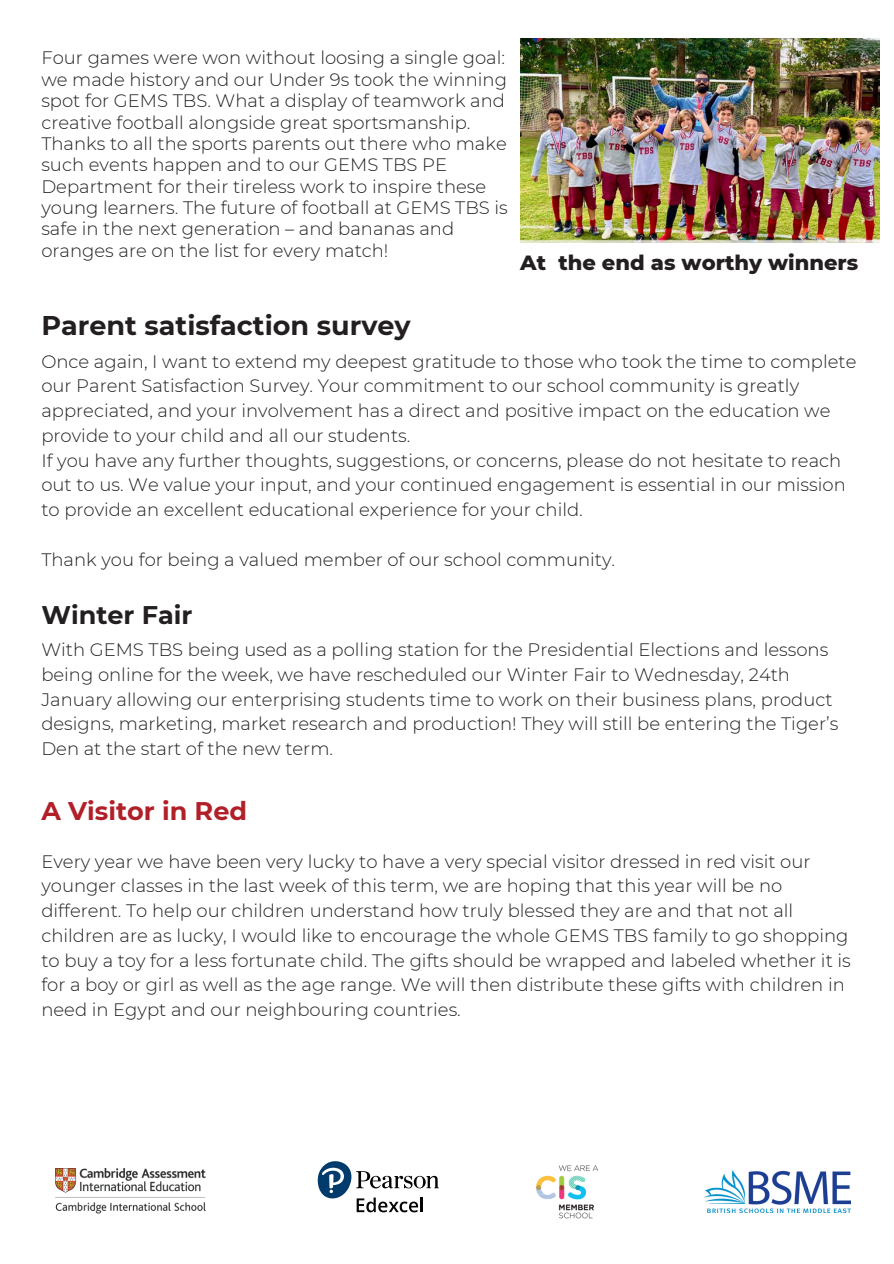
<style>
.page{position:relative;width:894px;height:1264px;background:#fff}
.page>*{position:absolute;margin:0;border:0;box-sizing:border-box;transform-origin:0 0}
.t1{font:700 27px "Montserrat";color:#231f20}
.t2{font:700 25.5px "Montserrat";color:#b12029}
.t3{font:700 25.5px "Montserrat";color:#231f20}
.t4{font:800 21px "Montserrat";color:#231f20}
.t5{font:300 18px/24.8px "Montserrat";color:#231f20}
</style>
<div class="page">
<img style="left:536px;top:1165px;width:62px;height:54px">
<img style="left:56px;top:1168px;width:149px;height:45px">
<img style="left:704px;top:1170px;width:146px;height:42px">
<svg style="left:317px;top:1161px;width:122px;height:51px"></svg>
<img style="left:520px;top:38px;width:359px;height:205px">
<p class="t5" style="left:41px;top:47px;width:468px;line-height:21.3px">Four games were won without loosing a single goal: we made history and our Under 9s took the winning spot for GEMS TBS. What a display of teamwork and creative football alongside great sportsmanship.<br>Thanks to all the sports parents out there who make such events happen and to our GEMS TBS PE Department for their tireless work to inspire these young learners. The future of football at GEMS TBS is safe in the next generation – and bananas and oranges are on the list for every match!</p>
<p class="t4" style="left:520px;top:250px;width:339px">At the end as worthy winners</p>
<p class="t1" style="left:41px;top:309px;width:371px">Parent satisfaction survey</p>
<p class="t5" style="left:41px;top:349px;width:816px">Once again, I want to extend my deepest gratitude to those who took the time to complete our Parent Satisfaction Survey. Your commitment to our school community is greatly appreciated, and your involvement has a direct and positive impact on the education we provide to your child and all our students.</p>
<p class="t5" style="left:41px;top:448px;width:805px">If you have any further thoughts, suggestions, or concerns, please do not hesitate to reach out to us. We value your input, and your continued engagement is essential in our mission to provide an excellent educational experience for your child.</p>
<p class="t5" style="left:41px;top:547px;width:575px">Thank you for being a valued member of our school community.</p>
<p class="t3" style="left:41px;top:599px;width:152px">Winter Fair</p>
<p class="t5" style="left:41px;top:637px;width:798px">With GEMS TBS being used as a polling station for the Presidential Elections and lessons being online for the week, we have rescheduled our Winter Fair to Wednesday, 24th January allowing our enterprising students time to work on their business plans, product designs, marketing, market research and production! They will still be entering the Tiger’s Den at the start of the new term.</p>
<p class="t2" style="left:41px;top:794px;width:207px">A Visitor in Red</p>
<p class="t5" style="left:41px;top:848px;width:810px">Every year we have been very lucky to have a very special visitor dressed in red visit our younger classes in the last week of this term, we are hoping that this year will be no different. To help our children understand how truly blessed they are and that not all children are as lucky, I would like to encourage the whole GEMS TBS family to go shopping to buy a toy for a less fortunate child. The gifts should be wrapped and labeled whether it is for a boy or girl as well as the age range. We will then distribute these gifts with children in need in Egypt and our neighbouring countries.</p>
</div>
